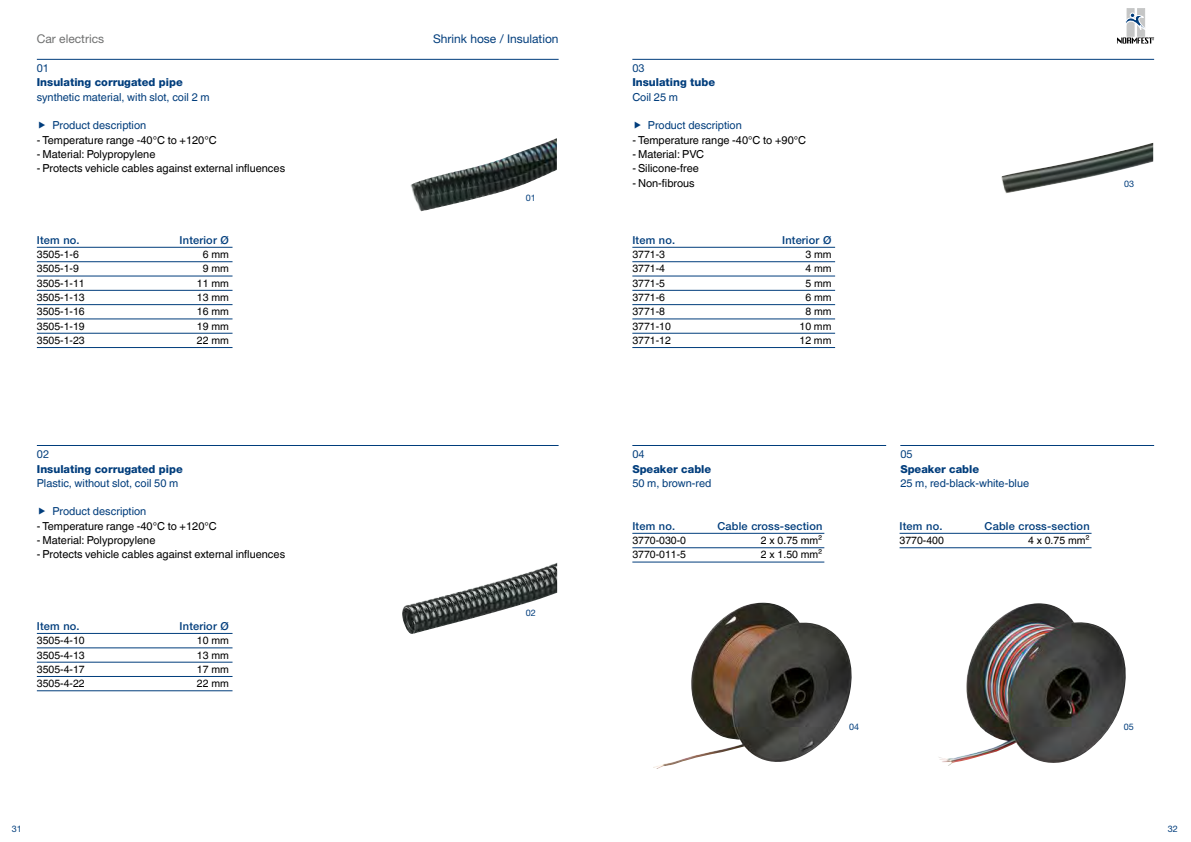
<style>
.page{position:relative;width:1191px;height:842px;background:#fff}
.page>*{position:absolute;margin:0;border:0;box-sizing:border-box;transform-origin:0 0}
.t1{font:12px "Helvetica Neue LT Pro";color:#003d7c}
.t2{font:12px "Helvetica Neue LT Pro";color:#6f7070}
.t3{font:11px "Helvetica World";color:#000}
.t4{font:11px "Helvetica World";color:#003d7c}
.t5{font:500 11px "Helvetica Neue LT Pro";letter-spacing:.015em;color:#003d7c}
.t6{font:800 11px "Helvetica Neue LT Pro";color:#003d7c}
.t7{font:11px "Helvetica Neue LT Pro";color:#003d7c}
.t8{font:10.5px "Helvetica World";color:#000}
.t9{font:9px "Helvetica Neue LT Pro";color:#003d7c}
</style>
<div class="page">
<div style="left:1127px;top:9px;width:7px;height:27px;background:#c5c6c6"></div>
<div style="left:1137px;top:9px;width:7px;height:27px;background:#c5c6c6"></div>
<svg style="left:1117px;top:38px;width:37px;height:6px"></svg>
<svg style="left:1125px;top:13px;width:20px;height:19px"></svg>
<hr style="left:37px;top:633px;width:195px;height:1px;background:#003d7c">
<hr style="left:37px;top:648px;width:195px;height:1px;background:#003d7c">
<hr style="left:37px;top:662px;width:195px;height:1px;background:#003d7c">
<hr style="left:37px;top:676px;width:195px;height:1px;background:#003d7c">
<hr style="left:37px;top:691px;width:195px;height:1px;background:#003d7c">
<img style="left:402px;top:563px;width:155px;height:71px">
<hr style="left:37px;top:59px;width:521px;height:1px;background:#003d7c">
<hr style="left:632px;top:59px;width:522px;height:1px;background:#003d7c">
<hr style="left:37px;top:247px;width:195px;height:1px;background:#003d7c">
<hr style="left:37px;top:262px;width:195px;height:1px;background:#003d7c">
<hr style="left:37px;top:276px;width:195px;height:1px;background:#003d7c">
<hr style="left:37px;top:290px;width:195px;height:1px;background:#003d7c">
<hr style="left:37px;top:304px;width:195px;height:1px;background:#003d7c">
<hr style="left:37px;top:319px;width:195px;height:1px;background:#003d7c">
<hr style="left:37px;top:333px;width:195px;height:1px;background:#003d7c">
<hr style="left:37px;top:347px;width:195px;height:1px;background:#003d7c">
<hr style="left:632px;top:247px;width:203px;height:1px;background:#003d7c">
<hr style="left:632px;top:262px;width:203px;height:1px;background:#003d7c">
<hr style="left:632px;top:276px;width:203px;height:1px;background:#003d7c">
<hr style="left:632px;top:290px;width:203px;height:1px;background:#003d7c">
<hr style="left:632px;top:304px;width:203px;height:1px;background:#003d7c">
<hr style="left:632px;top:319px;width:203px;height:1px;background:#003d7c">
<hr style="left:632px;top:333px;width:203px;height:1px;background:#003d7c">
<hr style="left:632px;top:347px;width:203px;height:1px;background:#003d7c">
<img style="left:410px;top:138px;width:147px;height:73px">
<img style="left:1001px;top:143px;width:152px;height:50px">
<hr style="left:37px;top:445px;width:521px;height:1px;background:#003d7c">
<hr style="left:632px;top:533px;width:192px;height:1px;background:#003d7c">
<hr style="left:632px;top:548px;width:192px;height:1px;background:#003d7c">
<hr style="left:632px;top:562px;width:192px;height:1px;background:#003d7c">
<hr style="left:899px;top:533px;width:192px;height:1px;background:#003d7c">
<hr style="left:899px;top:548px;width:192px;height:1px;background:#003d7c">
<img style="left:653px;top:603px;width:199px;height:166px">
<img style="left:939px;top:603px;width:187px;height:163px">
<hr style="left:900px;top:445px;width:254px;height:1px;background:#003d7c">
<hr style="left:632px;top:445px;width:254px;height:1px;background:#003d7c">
<p class="t2" style="left:37px;top:32px;width:69px">Car electrics</p>
<p class="t1" style="left:433px;top:32px;width:127px">Shrink hose / Insulation</p>
<p class="t7" style="left:37px;top:62px;width:14px">01</p>
<p class="t6" style="left:37px;top:76px;width:147px">Insulating corrugated pipe</p>
<p class="t4" style="left:37px;top:90px;width:174px">synthetic material, with slot, coil 2 m</p>
<p class="t4" style="left:52px;top:119px;width:95px">Product description</p>
<p class="t3" style="left:37px;top:133px;width:181px">- Temperature range -40°C to +120°C</p>
<p class="t3" style="left:37px;top:148px;width:120px">- Material: Polypropylene</p>
<p class="t3" style="left:37px;top:162px;width:250px">- Protects vehicle cables against external influences</p>
<p class="t5" style="left:37px;top:233px;width:44px">Item no.</p>
<p class="t5" style="left:180px;top:233px;width:51px">Interior Ø</p>
<p class="t8" style="left:37px;top:248px;width:44px">3505-1-6</p>
<p class="t8" style="left:203px;top:248px;width:28px">6 mm</p>
<p class="t8" style="left:37px;top:263px;width:44px">3505-1-9</p>
<p class="t8" style="left:203px;top:263px;width:28px">9 mm</p>
<p class="t8" style="left:37px;top:277px;width:49px">3505-1-11</p>
<p class="t8" style="left:197px;top:277px;width:33px">11 mm</p>
<p class="t8" style="left:37px;top:291px;width:49px">3505-1-13</p>
<p class="t8" style="left:197px;top:291px;width:33px">13 mm</p>
<p class="t8" style="left:37px;top:305px;width:49px">3505-1-16</p>
<p class="t8" style="left:197px;top:305px;width:33px">16 mm</p>
<p class="t8" style="left:37px;top:320px;width:49px">3505-1-19</p>
<p class="t8" style="left:197px;top:320px;width:33px">19 mm</p>
<p class="t8" style="left:37px;top:334px;width:49px">3505-1-23</p>
<p class="t8" style="left:197px;top:334px;width:33px">22 mm</p>
<p class="t7" style="left:37px;top:448px;width:14px">02</p>
<p class="t6" style="left:37px;top:462px;width:147px">Insulating corrugated pipe</p>
<p class="t4" style="left:37px;top:477px;width:143px">Plastic, without slot, coil 50 m</p>
<p class="t4" style="left:52px;top:505px;width:95px">Product description</p>
<p class="t3" style="left:37px;top:519px;width:181px">- Temperature range -40°C to +120°C</p>
<p class="t3" style="left:37px;top:534px;width:120px">- Material: Polypropylene</p>
<p class="t3" style="left:37px;top:548px;width:250px">- Protects vehicle cables against external influences</p>
<p class="t5" style="left:37px;top:619px;width:44px">Item no.</p>
<p class="t5" style="left:180px;top:619px;width:51px">Interior Ø</p>
<p class="t8" style="left:37px;top:634px;width:49px">3505-4-10</p>
<p class="t8" style="left:197px;top:634px;width:33px">10 mm</p>
<p class="t8" style="left:37px;top:649px;width:49px">3505-4-13</p>
<p class="t8" style="left:197px;top:649px;width:33px">13 mm</p>
<p class="t8" style="left:37px;top:663px;width:49px">3505-4-17</p>
<p class="t8" style="left:197px;top:663px;width:33px">17 mm</p>
<p class="t8" style="left:37px;top:677px;width:49px">3505-4-22</p>
<p class="t8" style="left:197px;top:677px;width:33px">22 mm</p>
<p class="t9" style="left:526px;top:192px;width:12px">01</p>
<p class="t9" style="left:526px;top:607px;width:12px">02</p>
<p class="t7" style="left:632px;top:62px;width:14px">03</p>
<p class="t6" style="left:632px;top:76px;width:84px">Insulating tube</p>
<p class="t4" style="left:632px;top:90px;width:47px">Coil 25 m</p>
<p class="t4" style="left:648px;top:119px;width:95px">Product description</p>
<p class="t3" style="left:632px;top:133px;width:175px">- Temperature range -40°C to +90°C</p>
<p class="t3" style="left:632px;top:148px;width:73px">- Material: PVC</p>
<p class="t3" style="left:632px;top:162px;width:68px">- Silicone-free</p>
<p class="t3" style="left:632px;top:176px;width:64px">- Non-fibrous</p>
<p class="t5" style="left:632px;top:233px;width:44px">Item no.</p>
<p class="t5" style="left:782px;top:233px;width:51px">Interior Ø</p>
<p class="t8" style="left:632px;top:248px;width:34px">3771-3</p>
<p class="t8" style="left:805px;top:248px;width:28px">3 mm</p>
<p class="t8" style="left:632px;top:263px;width:34px">3771-4</p>
<p class="t8" style="left:805px;top:263px;width:28px">4 mm</p>
<p class="t8" style="left:632px;top:277px;width:34px">3771-5</p>
<p class="t8" style="left:805px;top:277px;width:28px">5 mm</p>
<p class="t8" style="left:632px;top:291px;width:34px">3771-6</p>
<p class="t8" style="left:805px;top:291px;width:28px">6 mm</p>
<p class="t8" style="left:632px;top:305px;width:34px">3771-8</p>
<p class="t8" style="left:805px;top:305px;width:28px">8 mm</p>
<p class="t8" style="left:632px;top:320px;width:40px">3771-10</p>
<p class="t8" style="left:799px;top:320px;width:33px">10 mm</p>
<p class="t8" style="left:632px;top:334px;width:40px">3771-12</p>
<p class="t8" style="left:799px;top:334px;width:33px">12 mm</p>
<p class="t7" style="left:632px;top:448px;width:14px">04</p>
<p class="t6" style="left:632px;top:462px;width:80px">Speaker cable</p>
<p class="t4" style="left:632px;top:477px;width:81px">50 m, brown-red</p>
<p class="t5" style="left:632px;top:519px;width:44px">Item no.</p>
<p class="t5" style="left:717px;top:519px;width:106px">Cable cross-section</p>
<p class="t8" style="left:632px;top:534px;width:55px">3770-030-0</p>
<p class="t8" style="left:761px;top:534px;width:63px">2 x 0.75 mm²</p>
<p class="t8" style="left:632px;top:549px;width:55px">3770-011-5</p>
<p class="t8" style="left:761px;top:549px;width:63px">2 x 1.50 mm²</p>
<p class="t9" style="left:1124px;top:178px;width:12px">03</p>
<p class="t7" style="left:900px;top:448px;width:14px">05</p>
<p class="t6" style="left:900px;top:462px;width:80px">Speaker cable</p>
<p class="t4" style="left:900px;top:477px;width:130px">25 m, red-black-white-blue</p>
<p class="t5" style="left:899px;top:519px;width:44px">Item no.</p>
<p class="t5" style="left:984px;top:519px;width:106px">Cable cross-section</p>
<p class="t8" style="left:899px;top:534px;width:46px">3770-400</p>
<p class="t8" style="left:1028px;top:534px;width:63px">4 x 0.75 mm²</p>
<p class="t9" style="left:849px;top:721px;width:12px">04</p>
<p class="t9" style="left:1123px;top:721px;width:12px">05</p>
<p class="t9" style="left:12px;top:823px;width:12px">31</p>
<p class="t9" style="left:1168px;top:823px;width:12px">32</p>
</div>
